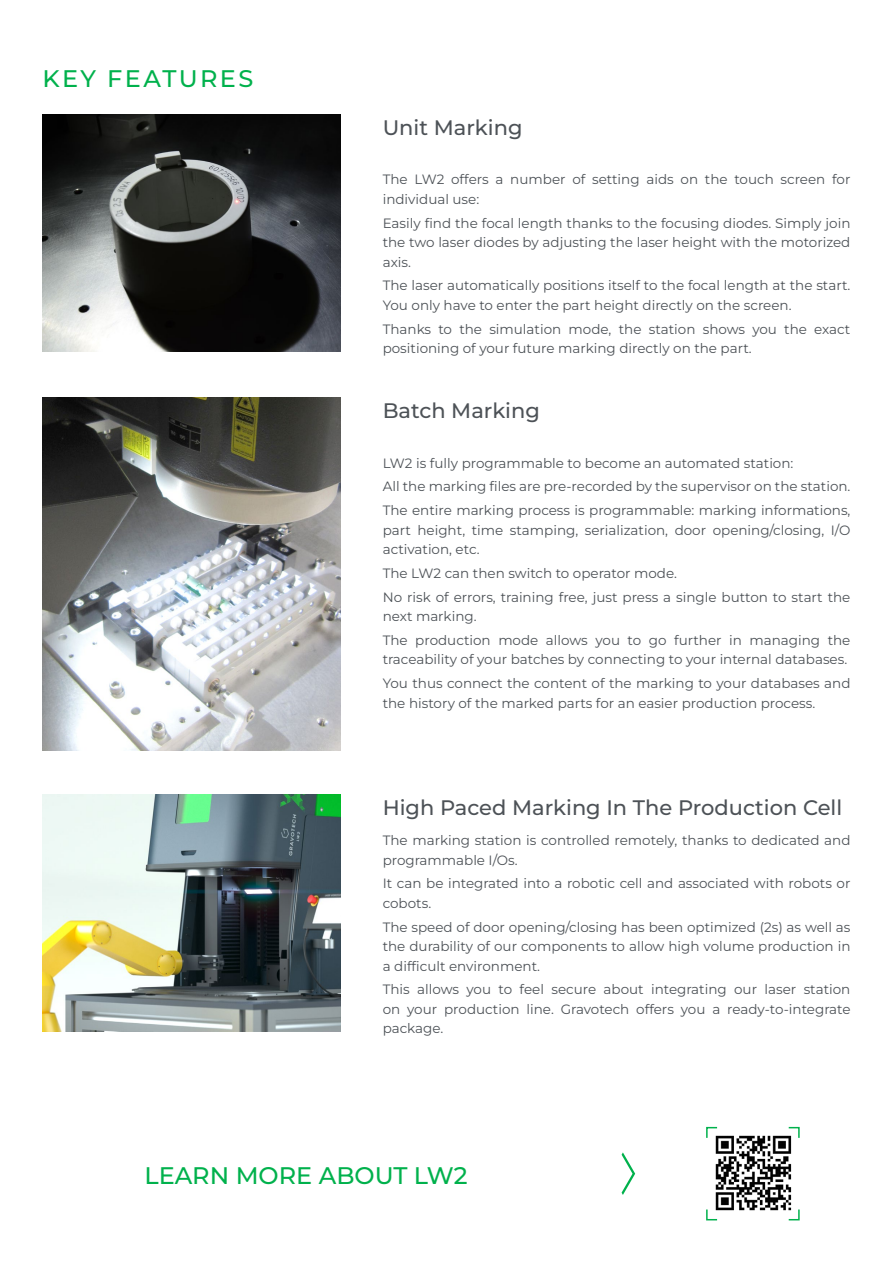
<style>
.page{position:relative;width:893px;height:1263px;background:#fff}
.page>*{position:absolute;margin:0;border:0;box-sizing:border-box;transform-origin:0 0}
.t1{font:100 24px "Montserrat";color:#00b14c}
.t2{font:100 24px "Montserrat";letter-spacing:.1em;color:#00b14c}
.t3{font:100 21px "Montserrat";color:#4d5257}
.t4{font:100 13.5px/19.5px "Montserrat";color:#4d5257}
</style>
<div class="page">
<img style="left:43px;top:397px;width:297px;height:354px">
<img style="left:43px;top:115px;width:297px;height:236px">
<img style="left:43px;top:795px;width:297px;height:236px">
<svg style="left:622px;top:1152px;width:13px;height:43px"></svg>
<svg style="left:706px;top:1126px;width:12px;height:12px"></svg>
<svg style="left:706px;top:1209px;width:12px;height:12px"></svg>
<svg style="left:788px;top:1126px;width:12px;height:12px"></svg>
<svg style="left:788px;top:1209px;width:12px;height:12px"></svg>
<img style="left:713px;top:1133px;width:80px;height:79px">
<h1 class="t2" style="left:43px;top:63px;width:212px">KEY FEATURES</h1>
<h2 class="t3" style="left:383px;top:114px;width:141px">Unit Marking</h2>
<p class="t4" style="left:383px;top:170px;width:469px">The LW2 offers a number of setting aids on the touch screen for individual use:</p>
<p class="t4" style="left:383px;top:213px;width:469px;text-align:justify">Easily find the focal length thanks to the focusing diodes. Simply join the two laser diodes by adjusting the laser height with the motorized axis.</p>
<p class="t4" style="left:383px;top:276px;width:469px">The laser automatically positions itself to the focal length at the start.<br>You only have to enter the part height directly on the screen.</p>
<p class="t4" style="left:383px;top:319px;width:469px">Thanks to the simulation mode, the station shows you the exact positioning of your future marking directly on the part.</p>
<h2 class="t3" style="left:383px;top:396px;width:159px">Batch Marking</h2>
<p class="t4" style="left:383px;top:450px;width:469px;line-height:23.7px">LW2 is fully programmable to become an automated station:<br>All the marking files are pre-recorded by the supervisor on the station.<br>The entire marking process is programmable: marking informations,</p>
<p class="t4" style="left:383px;top:520px;width:469px">part height, time stamping, serialization, door opening/closing, I/O activation, etc.</p>
<p class="t4" style="left:383px;top:561px;width:469px;line-height:23.7px">The LW2 can then switch to operator mode.<br>No risk of errors, training free, just press a single button to start the</p>
<p class="t4" style="left:383px;top:604px;width:469px;line-height:23.7px">next marking.<br>The production mode allows you to go further in managing the</p>
<p class="t4" style="left:383px;top:647px;width:469px;line-height:23.7px">traceability of your batches by connecting to your internal databases.<br>You thus connect the content of the marking to your databases and</p>
<p class="t4" style="left:383px;top:693px;width:434px">the history of the marked parts for an easier production process.</p>
<h2 class="t3" style="left:383px;top:794px;width:461px">High Paced Marking In The Production Cell</h2>
<p class="t4" style="left:383px;top:830px;width:469px">The marking station is controlled remotely, thanks to dedicated and programmable I/Os.</p>
<p class="t4" style="left:383px;top:873px;width:469px">It can be integrated into a robotic cell and associated with robots or cobots.</p>
<p class="t4" style="left:383px;top:917px;width:469px;text-align:justify">The speed of door opening/closing has been optimized (2s) as well as the durability of our components to allow high volume production in a difficult environment.</p>
<p class="t4" style="left:383px;top:979px;width:469px;text-align:justify">This allows you to feel secure about integrating our laser station on your production line. Gravotech offers you a ready-to-integrate package.</p>
<h1 class="t1" style="left:144px;top:1160px;width:325px">LEARN MORE ABOUT LW2</h1>
</div>
